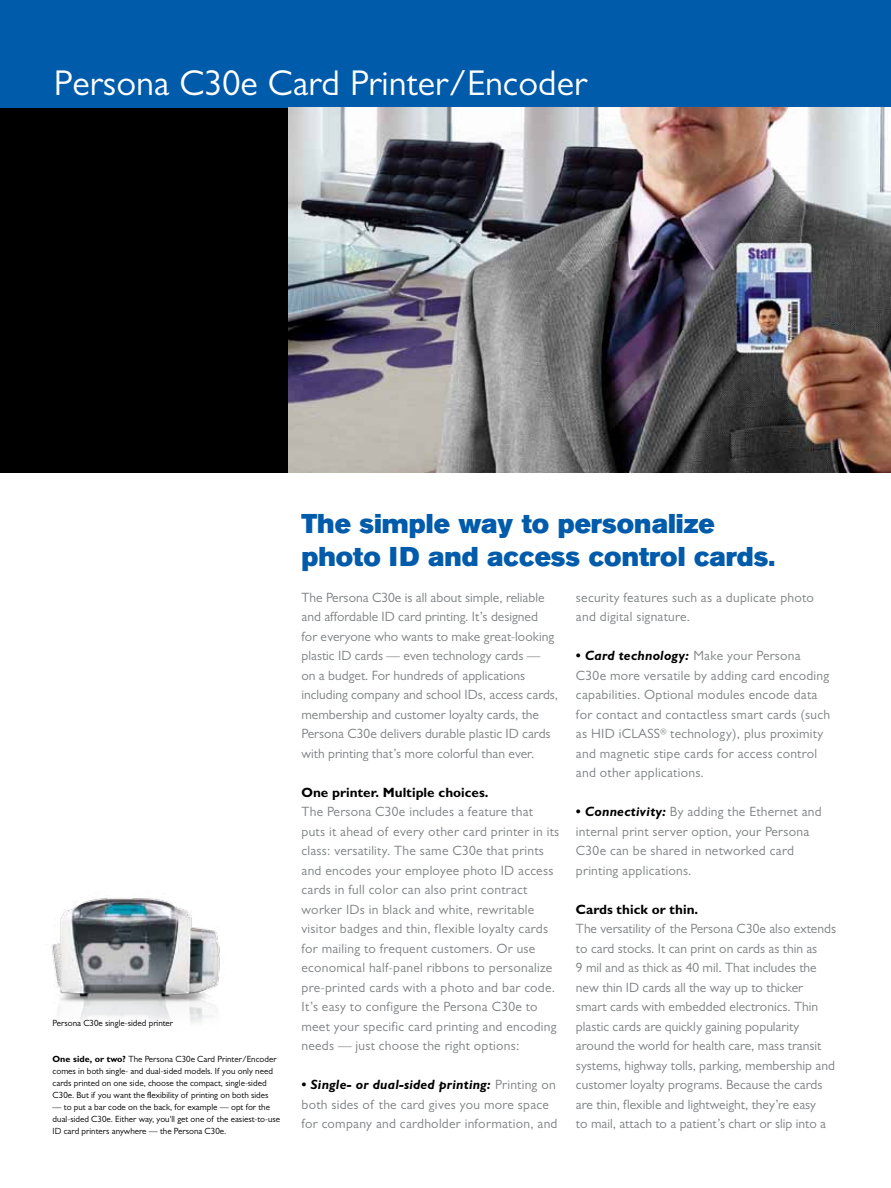
<style>
.page{position:relative;width:891px;height:1188px;background:#fff}
.page>*{position:absolute;margin:0;border:0;box-sizing:border-box;transform-origin:0 0}
.t1{font:36px "Gill Sans MT Pro";color:#fff}
.t2{font:27px/32.4px "Akzidenz Grotesk Pro Super";color:#005baa}
.t3{font:13.5px/19.5px "Gill Sans MT Pro";letter-spacing:.015em;color:#7e8083}
.t4{font:700 13.5px "Gill Sans MT Pro";color:#000}
.t5{font:9px/12px "Gill Sans MT Pro";color:#000}
.s1{font-weight:700}
.s2{font-weight:700;font-style:italic;color:#000}
</style>
<div class="page">
<div style="left:0;top:0;width:891px;height:108px;background:#005baa"></div>
<img style="left:51px;top:898px;width:169px;height:125px">
<div style="left:0;top:108px;width:891px;height:365px;background:#000"></div>
<img style="left:289px;top:108px;width:602px;height:364px">
<h1 class="t1" style="left:54px;top:61px;width:535px">Persona C30e Card Printer/Encoder</h1>
<p class="t5" style="left:53px;top:1017px;width:122px">Persona C30e single-sided printer</p>
<p class="t5" style="left:53px;top:1053px;width:225px"><span class="s1">One side, or two?</span> The Persona C30e Card Printer/Encoder comes in both single- and dual-sided models. If you only need cards printed on one side, choose the compact, single-sided C30e. But if you want the flexibility of printing on both sides</p>
<p class="t5" style="left:53px;top:1101px;width:229px">— to put a bar code on the back, for example — opt for the dual-sided C30e. Either way, you'll get one of the easiest-to-use<br>ID card printers anywhere — the Persona C30e.</p>
<h2 class="t2" style="left:302px;top:508px;width:475px">The simple way to personalize photo ID and access control cards.</h2>
<p class="t3" style="left:302px;top:587px;width:258px">The Persona C30e is all about simple, reliable and affordable ID card printing. It’s designed<br>for everyone who wants to make great-looking plastic ID cards — even technology cards —<br>on a budget. For hundreds of applications including company and school IDs, access cards, membership and customer loyalty cards, the Persona C30e delivers durable plastic ID cards with printing that’s more colorful than ever.</p>
<p class="t4" style="left:302px;top:784px;width:189px">One printer. Multiple choices.</p>
<p class="t3" style="left:302px;top:802px;width:259px">The Persona C30e includes a feature that puts it ahead of every other card printer in its class: versatility. The same C30e that prints and encodes your employee photo ID access cards in full color can also print contract worker IDs in black and white, rewritable visitor badges and thin, flexible loyalty cards for mailing to frequent customers. Or use economical half-panel ribbons to personalize pre-printed cards with a photo and bar code.<br>It’s easy to configure the Persona C30e to meet your specific card printing and encoding needs — just choose the right options:</p>
<p class="t3" style="left:302px;top:1075px;width:258px"><span class="s2">• Single- or dual-sided printing:</span> Printing on both sides of the card gives you more space for company and cardholder information, and</p>
<p class="t3" style="left:576px;top:587px;width:240px">security features such as a duplicate photo and digital signature.</p>
<p class="t3" style="left:576px;top:646px;width:256px"><span class="s2">• Card technology:</span> Make your Persona C30e more versatile by adding card encoding capabilities. Optional modules encode data for contact and contactless smart cards (such as HID iCLASS<sup>®</sup> technology), plus proximity and magnetic stipe cards for access control and other applications.</p>
<p class="t3" style="left:576px;top:802px;width:247px"><span class="s2">• Connectivity:</span> By adding the Ethernet and internal print server option, your Persona C30e can be shared in networked card printing applications.</p>
<p class="t4" style="left:576px;top:901px;width:124px">Cards thick or thin.</p>
<p class="t3" style="left:576px;top:919px;width:262px">The versatility of the Persona C30e also extends to card stocks. It can print on cards as thin as<br>9 mil and as thick as 40 mil. That includes the new thin ID cards all the way up to thicker smart cards with embedded electronics. Thin plastic cards are quickly gaining popularity around the world for health care, mass transit systems, highway tolls, parking, membership and customer loyalty programs. Because the cards are thin, flexible and lightweight, they’re easy<br>to mail, attach to a patient’s chart or slip into a</p>
</div>
